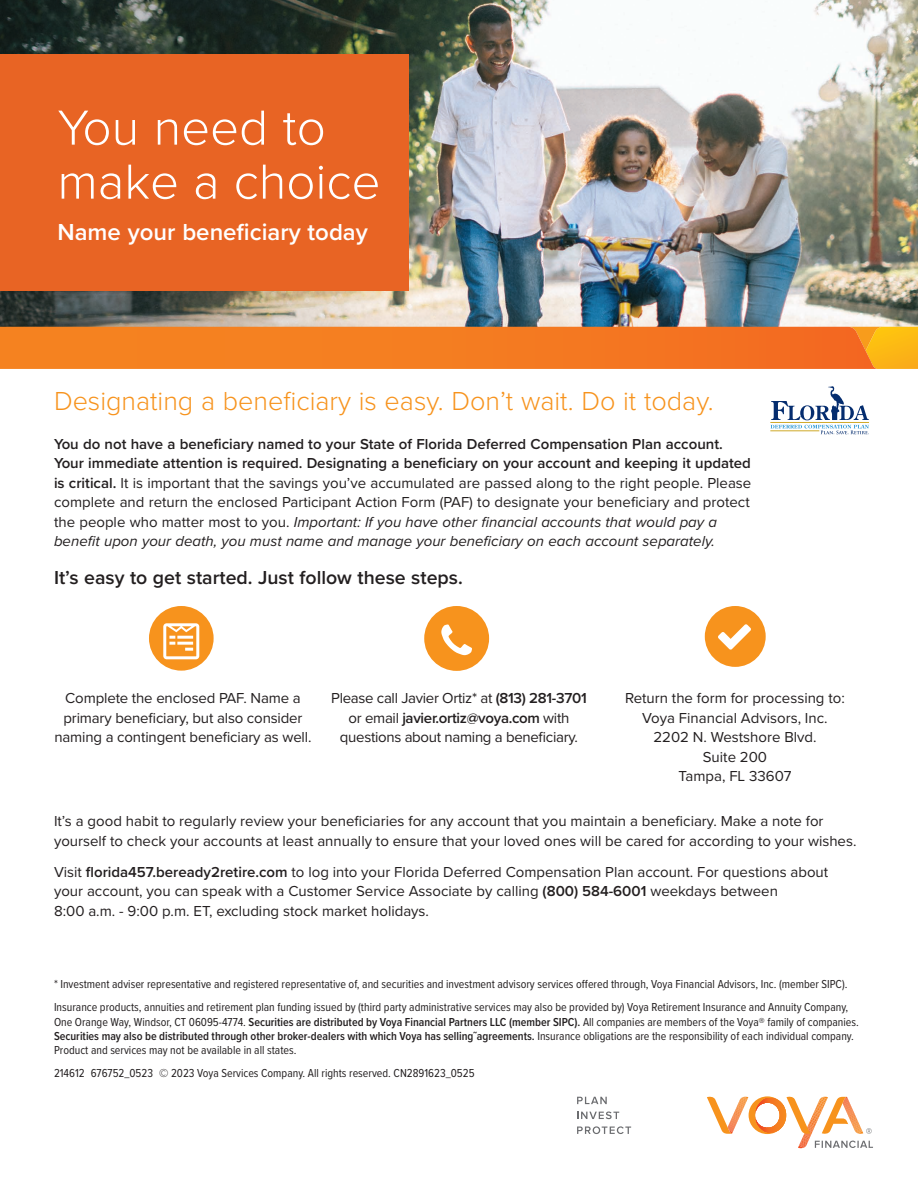
<style>
.page{position:relative;width:918px;height:1188px;background:#fff}
.page>*{position:absolute;margin:0;border:0;box-sizing:border-box;transform-origin:0 0}
.t1{font:300 51px "Proxima Nova";color:#fff}
.text{font:300 27px "Proxima Nova";color:#f7931d}
.t2{font:600 24px "Proxima Nova";color:#fff}
.text-2{font:600 19.5px "Proxima Nova";color:#231f20}
.V-BACK_Body_Text{font:15px/19.5px "Proxima Nova";color:#231f20;text-align:center}
.text-3{font:15px/19.5px "Proxima Nova";color:#231f20}
.V-BACK_Body_Text-2{font:15px/19.5px "Proxima Nova";letter-spacing:-.02em;color:#231f20;text-align:center}
.V-Prospectus{font:12px/14.4px "Proxima Nova Cond";color:#231f20}
.s1{font-weight:600}
.s2{font-style:italic}
</style>
<div class="page">
<img style="left:644px;top:0;width:274px;height:327px">
<img style="left:0;top:0;width:644px;height:327px">
<div style="left:424px;top:606px;width:65px;height:65px;background:#f7931d;border-radius:50%"></div>
<div style="left:149px;top:606px;width:65px;height:65px;background:#f7931d;border-radius:50%"></div>
<div style="left:705px;top:606px;width:61px;height:61px;background:#f7931d;border-radius:50%"></div>
<svg style="left:718px;top:624px;width:33px;height:26px"></svg>
<svg style="left:441px;top:625px;width:31px;height:30px"></svg>
<svg style="left:163px;top:623px;width:36px;height:36px"></svg>
<svg style="left:0;top:327px;width:918px;height:42px;background:#f47d20"></svg>
<svg style="left:577px;top:1097px;width:30px;height:7px"></svg>
<svg style="left:577px;top:1112px;width:42px;height:7px"></svg>
<svg style="left:577px;top:1126px;width:54px;height:8px"></svg>
<svg style="left:707px;top:1096px;width:166px;height:53px"></svg>
<hr style="left:770px;top:431px;width:49px;height:1px;background:#d0a929">
<hr style="left:770px;top:422px;width:99px;height:1px;background:#d0a929">
<svg style="left:771px;top:386px;width:98px;height:49px"></svg>
<div style="left:0;top:54px;width:408px;height:236px;background:#e86424"></div>
<p class="t1" style="left:58px;top:90px;width:270px">You need to</p>
<p class="t1" style="left:58px;top:144px;width:324px">make a choice</p>
<p class="t2" style="left:58px;top:214px;width:312px">Name your beneficiary today</p>
<p class="text" style="left:54px;top:381px;width:661px">Designating a beneficiary is easy. Don’t wait. Do it today.</p>
<p class="text-3" style="left:54px;top:433px;width:699px"><span class="s1">You do not have a beneficiary named to your State of Florida Deferred Compensation Plan account.<br>Your immediate attention is required. Designating a beneficiary on your account and keeping it updated is critical.</span> It is important that the savings you’ve accumulated are passed along to the right people. Please complete and return the enclosed Participant Action Form (PAF) to designate your beneficiary and protect the people who matter most to you. <span class="s2">Important: If you have other financial accounts that would pay a benefit upon your death, you must name and manage your beneficiary on each account separately.</span></p>
<p class="text-2" style="left:54px;top:563px;width:410px">It’s easy to get started. Just follow these steps.</p>
<p class="V-BACK_Body_Text" style="left:54px;top:688px;width:259px">Complete the enclosed PAF. Name a primary beneficiary, but also consider naming a contingent beneficiary as well.</p>
<p class="V-BACK_Body_Text-2" style="left:331px;top:688px;width:257px">Please call Javier Ortiz* at <span class="s1">(813) 281-3701 </span>or email <span class="s1">javier.ortiz@voya.com</span> with questions about naming a beneficiary.</p>
<p class="V-BACK_Body_Text" style="left:625px;top:688px;width:221px">Return the form for processing to:<br>Voya Financial Advisors, Inc.<br>2202 N. Westshore Blvd.<br>Suite 200<br>Tampa, FL 33607</p>
<p class="V-BACK_Body_Text" style="left:54px;top:811px;width:804px;text-align:left">It’s a good habit to regularly review your beneficiaries for any account that you maintain a beneficiary. Make a note for yourself to check your accounts at least annually to ensure that your loved ones will be cared for according to your wishes.</p>
<p class="V-BACK_Body_Text" style="left:54px;top:861px;width:776px;text-align:left">Visit <span class="s1">florida457.beready2retire.com</span> to log into your Florida Deferred Compensation Plan account. For questions about your account, you can speak with a Customer Service Associate by calling <span class="s1">(800) 584-6001</span> weekdays between<br>8:00 a.m. - 9:00 p.m. ET, excluding stock market holidays.</p>
<p class="V-Prospectus" style="left:54px;top:977px;width:795px">* Investment adviser representative and registered representative of, and securities and investment advisory services offered through, Voya Financial Advisors, Inc. (member SIPC).</p>
<p class="V-Prospectus" style="left:54px;top:1000px;width:806px">Insurance products, annuities and retirement plan funding issued by (third party administrative services may also be provided by) Voya Retirement Insurance and Annuity Company, One Orange Way, Windsor, CT 06095-4774. <span class="s1">Securities are distributed by Voya Financial Partners LLC (member SIPC).</span> All companies are members of the Voya® family of companies.<br><span class="s1">Securities may also be distributed through other broker-dealers with which Voya has selling˜agreements.</span> Insurance obligations are the responsibility of each individual company.<br>Product and services may not be available in all states.</p>
<p class="V-Prospectus" style="left:54px;top:1066px;width:422px">214612 676752_0523 © 2023 Voya Services Company. All rights reserved. CN2891623_0525</p>
</div>
